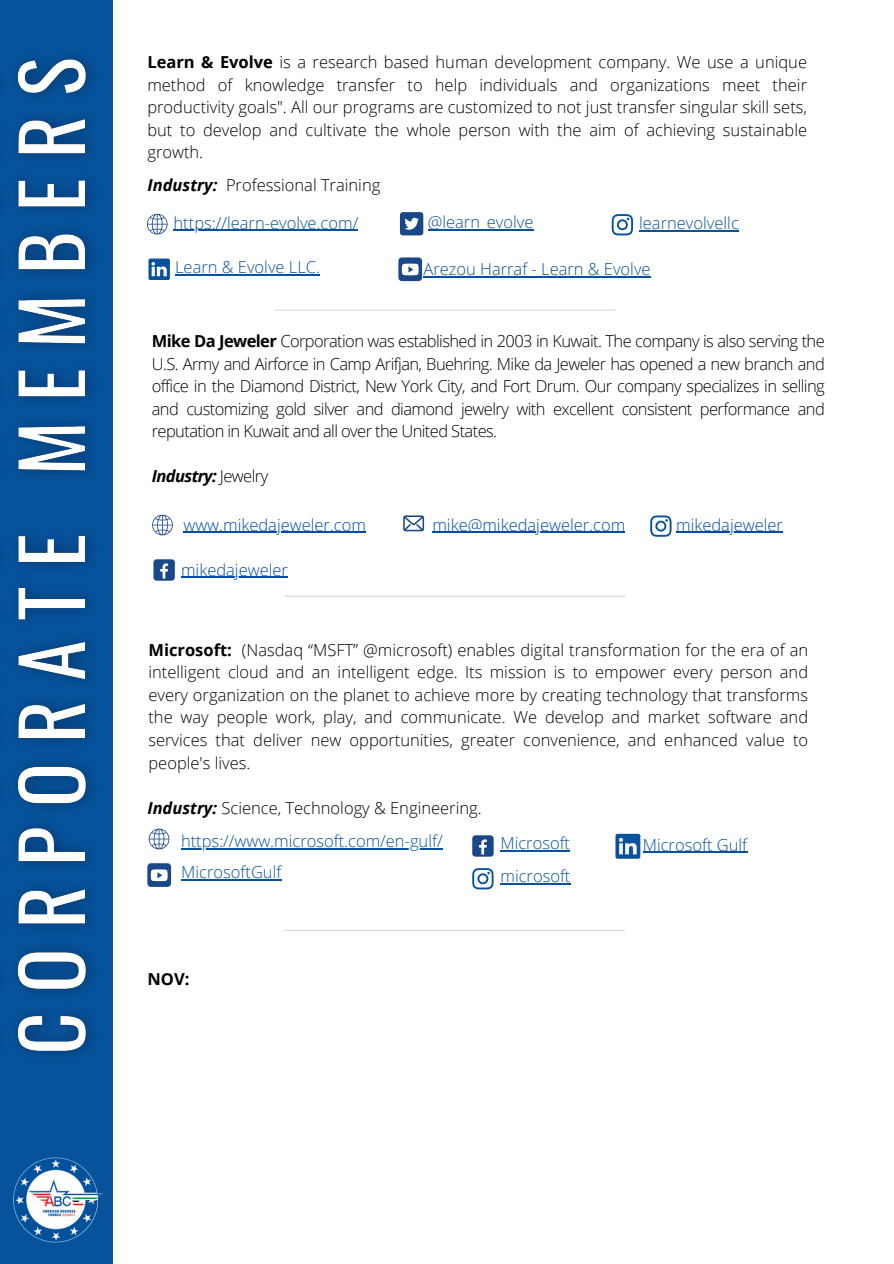
<style>
.page{position:relative;width:894px;height:1264px;background:#fff}
.page>*{position:absolute;margin:0;border:0;box-sizing:border-box;transform-origin:0 0}
.t1{font:300 16.5px/22.5px "Open Sans";color:#000;text-align:justify}
.t2{font:300 16.5px "Open Sans";color:#07529c}
.t3{font:300 16.5px "Open Sans";color:#004aad}
.t4{font:italic 700 16.5px "Open Sans";letter-spacing:-.035em;color:#000}
.t5{font:700 16.5px "Open Sans";color:#000}
.s1{font-weight:700}
.s2{font-weight:700;font-style:italic}
.s3{font-weight:300;font-style:normal}
</style>
<div class="page">
<div style="left:0;top:0;width:113px;height:1263px;background:#07529c"></div>
<img style="left:13px;top:1157px;width:90px;height:86px">
<hr style="left:173px;top:230px;width:185px;height:1px;background:#07529c">
<hr style="left:423px;top:276px;width:227px;height:1px;background:#07529c">
<hr style="left:175px;top:274px;width:145px;height:1px;background:#07529c">
<hr style="left:639px;top:230px;width:99px;height:1px;background:#07529c">
<hr style="left:427px;top:229px;width:106px;height:1px;background:#07529c">
<svg style="left:611px;top:214px;width:22px;height:21px"></svg>
<svg style="left:146px;top:213px;width:22px;height:22px"></svg>
<div style="left:400px;top:212px;width:23px;height:23px;background:#1a4789;border-radius:3px"></div>
<svg style="left:404px;top:218px;width:15px;height:12px"></svg>
<div style="left:398px;top:257px;width:24px;height:24px;background:#1a4789;border-radius:4px"></div>
<svg style="left:402px;top:264px;width:16px;height:11px"></svg>
<img style="left:0;top:55px;width:93px;height:1001px">
<hr style="left:183px;top:532px;width:183px;height:1px;background:#004aad">
<hr style="left:432px;top:532px;width:193px;height:1px;background:#004aad">
<hr style="left:676px;top:532px;width:106px;height:1px;background:#004aad">
<hr style="left:181px;top:577px;width:107px;height:1px;background:#004aad">
<svg style="left:650px;top:515px;width:21px;height:22px"></svg>
<svg style="left:152px;top:514px;width:21px;height:21px"></svg>
<div style="left:153px;top:559px;width:22px;height:21px;background:#1a4789;border-radius:3px"></div>
<svg style="left:160px;top:563px;width:8px;height:15px"></svg>
<svg style="left:403px;top:515px;width:21px;height:16px"></svg>
<hr style="left:275px;top:309px;width:340px;height:2px;background:#d9d9d9">
<hr style="left:285px;top:595px;width:340px;height:2px;background:#d9d9d9">
<hr style="left:181px;top:848px;width:261px;height:1px;background:#07529c">
<hr style="left:500px;top:850px;width:70px;height:1px;background:#07529c">
<hr style="left:642px;top:851px;width:105px;height:1px;background:#07529c">
<hr style="left:181px;top:879px;width:100px;height:1px;background:#07529c">
<svg style="left:148px;top:828px;width:22px;height:21px"></svg>
<svg style="left:615px;top:833px;width:25px;height:25px"></svg>
<div style="left:472px;top:835px;width:21px;height:21px;background:#1a4789;border-radius:3px"></div>
<svg style="left:479px;top:839px;width:7px;height:15px"></svg>
<div style="left:147px;top:863px;width:24px;height:23px;background:#1a4789;border-radius:4px"></div>
<svg style="left:151px;top:869px;width:16px;height:12px"></svg>
<svg style="left:472px;top:868px;width:21px;height:21px"></svg>
<hr style="left:500px;top:883px;width:70px;height:1px;background:#07529c">
<svg style="left:148px;top:258px;width:22px;height:22px"></svg>
<hr style="left:284px;top:929px;width:340px;height:2px;background:#d9d9d9">
<p class="t1" style="left:147px;top:50px;width:661px"><span class="s1">Learn &amp; Evolve</span> is a research based human development company. We use a unique method of knowledge transfer to help individuals and organizations meet their productivity goals". All our programs are customized to not just transfer singular skill sets, but to develop and cultivate the whole person with the aim of achieving sustainable growth.</p>
<p class="t1" style="left:147px;top:173px;width:234px"><span class="s2">Industry:</span> Professional Training</p>
<p class="t2" style="left:173px;top:211px;width:186px">https://learn-evolve.com/</p>
<p class="t2" style="left:175px;top:255px;width:146px">Learn &amp; Evolve LLC.</p>
<p class="t2" style="left:423px;top:257px;width:228px">Arezou Harraf - Learn &amp; Evolve</p>
<p class="t2" style="left:427px;top:211px;width:107px">@learn_evolve</p>
<p class="t2" style="left:639px;top:211px;width:101px">learnevolvellc</p>
<p class="t1" style="left:152px;top:330px;width:674px"><span class="s1">Mike Da Jeweler</span> Corporation was established in 2003 in Kuwait. The company is also serving the U.S. Army and Airforce in Camp Arifjan, Buehring. Mike da Jeweler has opened a new branch and office in the Diamond District, New York City, and Fort Drum. Our company specializes in selling and customizing gold silver and diamond jewelry with excellent consistent performance and reputation in Kuwait and all over the United States.</p>
<p class="t4" style="left:152px;top:465px;width:118px">Industry: <span class="s3">Jewelry</span></p>
<p class="t3" style="left:183px;top:513px;width:184px">www.mikedajeweler.com</p>
<p class="t3" style="left:432px;top:513px;width:194px">mike@mikedajeweler.com</p>
<p class="t3" style="left:676px;top:513px;width:108px">mikedajeweler</p>
<p class="t3" style="left:181px;top:558px;width:108px">mikedajeweler</p>
<p class="t1" style="left:148px;top:638px;width:661px"><span class="s1">Microsoft:</span> (Nasdaq “MSFT” @microsoft) enables digital transformation for the era of an intelligent cloud and an intelligent edge. Its mission is to empower every person and every organization on the planet to achieve more by creating technology that transforms the way people work, play, and communicate. We develop and market software and services that deliver new opportunities, greater convenience, and enhanced value to people's lives.</p>
<p class="t1" style="left:147px;top:796px;width:336px"><span class="s2">Industry:</span> Science, Technology &amp; Engineering.</p>
<p class="t2" style="left:181px;top:829px;width:263px">https://www.microsoft.com/en-gulf/</p>
<p class="t2" style="left:500px;top:831px;width:71px">Microsoft</p>
<p class="t2" style="left:642px;top:832px;width:106px">Microsoft Gulf</p>
<p class="t2" style="left:181px;top:860px;width:101px">MicrosoftGulf</p>
<p class="t2" style="left:500px;top:864px;width:71px">microsoft</p>
<p class="t5" style="left:147px;top:967px;width:43px">NOV:</p>
</div>
